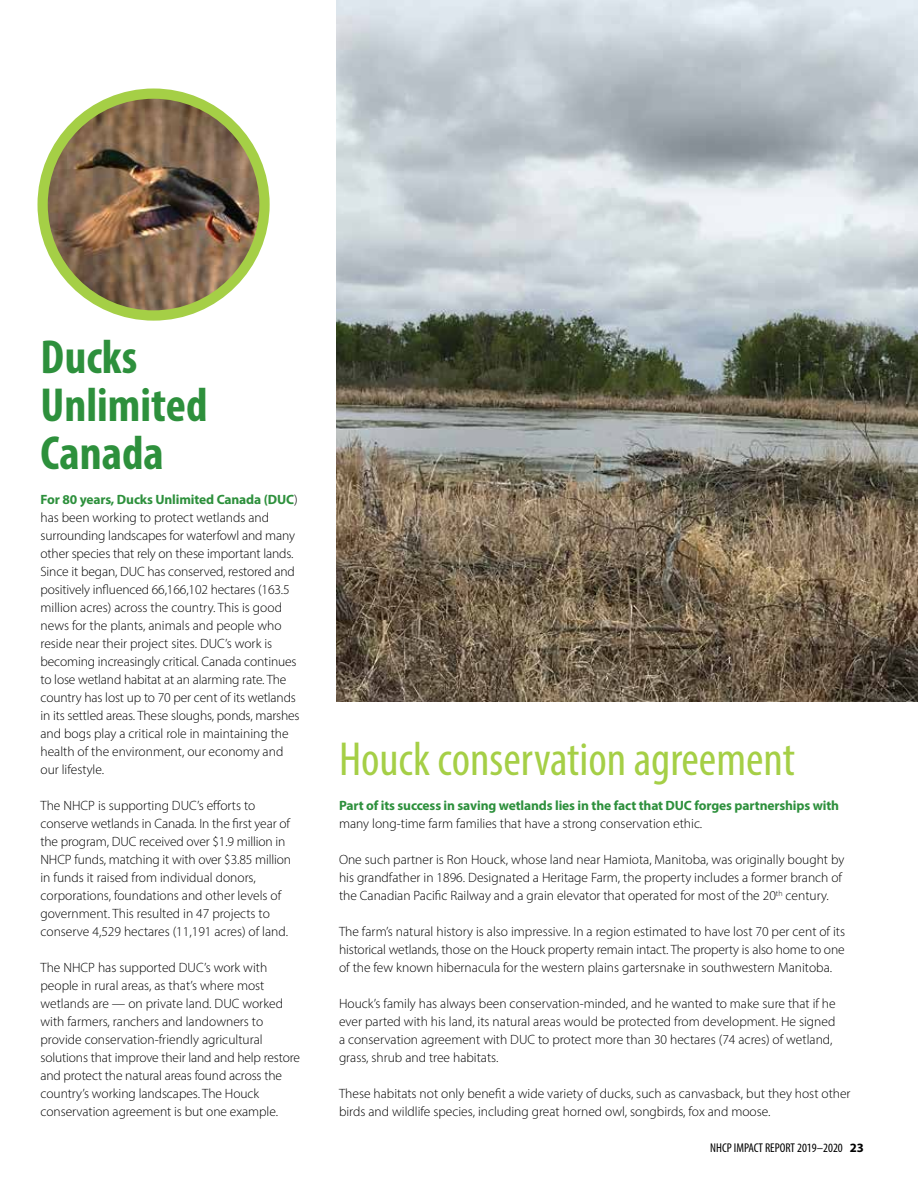
<style>
.page{position:relative;width:918px;height:1188px;background:#fff}
.page>*{position:absolute;margin:0;border:0;box-sizing:border-box;transform-origin:0 0}
.t1{font:condensed 48px "Myriad Pro";color:#a5cf46}
.t2{font:700 condensed 48px/48px "Myriad Pro";color:#2d903c}
.t3{font:300 13.5px/18px "Myriad Pro";color:#000}
.t4{font:700 13.5px "Myriad Pro";letter-spacing:-.01em;color:#2d903c}
.t5{font:condensed 12.75px "Myriad Pro";color:#000}
.s1{font-weight:700;color:#2d903c}
.s2{font-weight:700;font-stretch:normal}
</style>
<div class="page">
<img style="left:337px;top:0;width:581px;height:702px">
<img style="left:43px;top:94px;width:222px;height:222px;border-radius:111px">
<div style="left:37px;top:89px;width:233px;height:232px;border:10px solid #a5cf46;border-radius:50%"></div>
<h1 class="t2" style="left:40px;top:332px;width:169px">Ducks<br>Unlimited<br>Canada</h1>
<p class="t3" style="left:40px;top:490px;width:261px"><span class="s1">For 80 years, Ducks Unlimited Canada (DUC</span>) has been working to protect wetlands and surrounding landscapes for waterfowl and many other species that rely on these important lands.<br>Since it began, DUC has conserved, restored and positively influenced 66,166,102 hectares (163.5 million acres) across the country. This is good news for the plants, animals and people who reside near their project sites. DUC’s work is becoming increasingly critical. Canada continues to lose wetland habitat at an alarming rate. The country has lost up to 70 per cent of its wetlands in its settled areas. These sloughs, ponds, marshes and bogs play a critical role in maintaining the health of the environment, our economy and our lifestyle.</p>
<p class="t3" style="left:40px;top:796px;width:252px">The NHCP is supporting DUC’s efforts to conserve wetlands in Canada. In the first year of the program, DUC received over $1.9 million in NHCP funds, matching it with over $3.85 million in funds it raised from individual donors, corporations, foundations and other levels of government. This resulted in 47 projects to conserve 4,529 hectares (11,191 acres) of land.</p>
<p class="t3" style="left:40px;top:958px;width:261px">The NHCP has supported DUC’s work with people in rural areas, as that’s where most wetlands are — on private land. DUC worked with farmers, ranchers and landowners to provide conservation-friendly agricultural solutions that improve their land and help restore and protect the natural areas found across the country’s working landscapes. The Houck conservation agreement is but one example.</p>
<h1 class="t1" style="left:339px;top:730px;width:457px">Houck conservation agreement</h1>
<p class="t4" style="left:339px;top:797px;width:502px">Part of its success in saving wetlands lies in the fact that DUC forges partnerships with</p>
<p class="t3" style="left:339px;top:814px;width:365px">many long-time farm families that have a strong conservation ethic.</p>
<p class="t3" style="left:339px;top:850px;width:507px">One such partner is Ron Houck, whose land near Hamiota, Manitoba, was originally bought by his grandfather in 1896. Designated a Heritage Farm, the property includes a former branch of the Canadian Pacific Railway and a grain elevator that operated for most of the 20<sup>th</sup> century.</p>
<p class="t3" style="left:339px;top:922px;width:508px;text-align:justify">The farm’s natural history is also impressive. In a region estimated to have lost 70 per cent of its historical wetlands, those on the Houck property remain intact. The property is also home to one of the few known hibernacula for the western plains gartersnake in southwestern Manitoba.</p>
<p class="t3" style="left:339px;top:994px;width:498px">Houck’s family has always been conservation-minded, and he wanted to make sure that if he ever parted with his land, its natural areas would be protected from development. He signed a conservation agreement with DUC to protect more than 30 hectares (74 acres) of wetland, grass, shrub and tree habitats.</p>
<p class="t3" style="left:339px;top:1084px;width:513px">These habitats not only benefit a wide variety of ducks, such as canvasback, but they host other birds and wildlife species, including great horned owl, songbirds, fox and moose.</p>
<p class="t5" style="left:710px;top:1140px;width:155px">NHCP IMPACT REPORT 2019–2020 <span class="s2">23</span></p>
</div>
